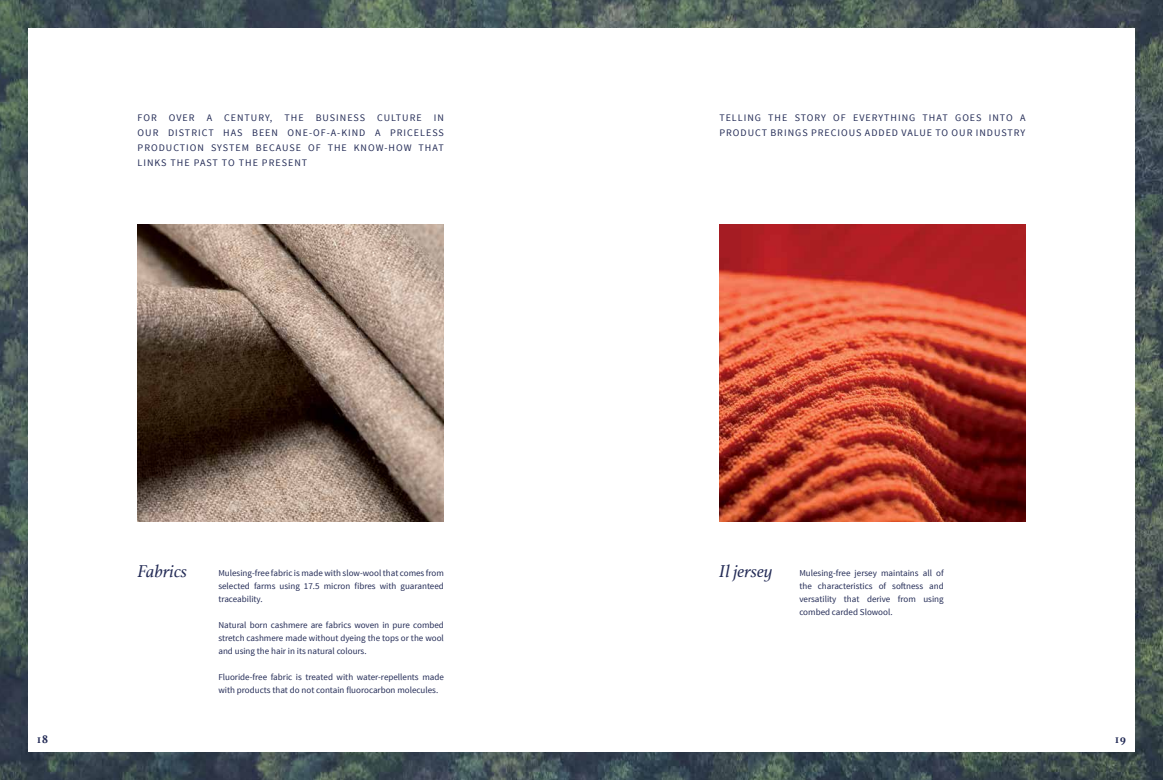
<style>
.page{position:relative;width:1163px;height:780px;background:#fff}
.page>*{position:absolute;margin:0;border:0;box-sizing:border-box;transform-origin:0 0}
.t1{font:italic 18px "Athelas";color:#232b56}
.t2{font:700 12px "Athelas";color:#232b56}
.t3{font:12px "Athelas";color:#232b56}
.t4{font:10px/15px "Source Sans Pro";letter-spacing:.1em;color:#232b56;text-align:justify}
.t5{font:9px/13px "Source Sans Pro";color:#232b56;text-align:justify}
</style>
<div class="page">
<img style="left:0;top:0;width:1162px;height:780px">
<div style="left:28px;top:28px;width:1106px;height:723px;background:#fff"></div>
<img style="left:137px;top:225px;width:307px;height:296px">
<img style="left:719px;top:225px;width:306px;height:296px">
<p class="t4" style="left:137px;top:110px;width:308px">FOR OVER A CENTURY, THE BUSINESS CULTURE IN OUR DISTRICT HAS BEEN ONE-OF-A-KIND A PRICELESS PRODUCTION SYSTEM BECAUSE OF THE KNOW-HOW THAT LINKS THE PAST TO THE PRESENT</p>
<h1 class="t1" style="left:138px;top:556px;width:51px">Fabrics</h1>
<p class="t5" style="left:218px;top:566px;width:227px">Mulesing-free fabric is made with slow-wool that comes from selected farms using 17.5 micron fibres with guaranteed traceability.</p>
<p class="t5" style="left:218px;top:618px;width:227px">Natural born cashmere are fabrics woven in pure combed stretch cashmere made without dyeing the tops or the wool and using the hair in its natural colours.</p>
<p class="t5" style="left:218px;top:670px;width:227px">Fluoride-free fabric is treated with water-repellents made with products that do not contain fluorocarbon molecules.</p>
<p class="t4" style="left:719px;top:110px;width:307px">TELLING THE STORY OF EVERYTHING THAT GOES INTO A<br>PRODUCT BRINGS PRECIOUS ADDED VALUE TO OUR INDUSTRY</p>
<h1 class="t1" style="left:719px;top:556px;width:55px">Il jersey</h1>
<p class="t5" style="left:799px;top:566px;width:146px">Mulesing-free jersey maintains all of the characteristics of softness and versatility that derive from using combed carded Slowool.</p>
<h2 class="t2" style="left:37px;top:729px;width:12px">18</h2>
<h2 class="t2" style="left:1114px;top:729px;width:12px">19</h2>
<h2 class="t3" style="left:40px;top:729px;width:12px">18</h2>
</div>
